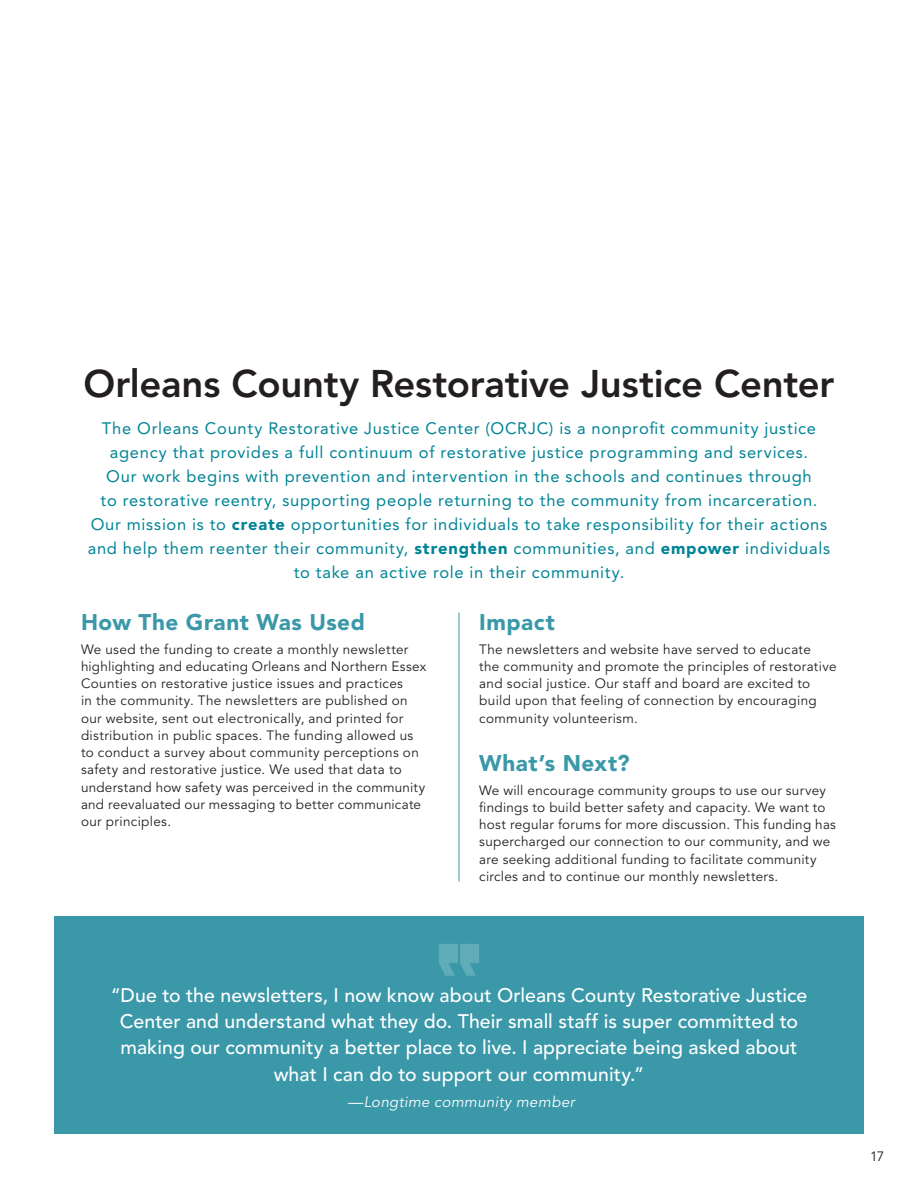
<style>
.page{position:relative;width:918px;height:1188px;background:#fff}
.page>*{position:absolute;margin:0;border:0;box-sizing:border-box;transform-origin:0 0}
.t1{font:800 38.25px "Avenir LT Std";letter-spacing:-.005em;color:#231f20}
.t2{font:900 22.5px "Avenir LT Std";letter-spacing:.02em;color:#3a98a9}
.t3{font:500 19.5px/26.2px "Avenir LT Std";letter-spacing:.005em;color:#fff;text-align:center}
.t4{font:16.5px/24px "Avenir LT Std";letter-spacing:.045em;color:#008496;text-align:center}
.t5{font:italic 15px "Avenir LT Std";letter-spacing:.025em;color:#fff}
.t6{font:13.5px/17.2px "Avenir LT Std";letter-spacing:.025em;color:#231f20}
.s1{font-weight:900}
</style>
<div class="page">
<div style="left:54px;top:917px;width:810px;height:217px;background:#3a98a9"></div>
<svg style="left:439px;top:944px;width:40px;height:32px"></svg>
<hr style="left:459px;top:612px;width:1px;height:270px;background:#3a98a9">
<h1 class="t1" style="left:84px;top:361px;width:752px">Orleans County Restorative Justice Center</h1>
<p class="t4" style="left:88px;top:417px;width:744px">The Orleans County Restorative Justice Center (OCRJC) is a nonprofit community justice agency that provides a full continuum of restorative justice programming and services.<br>Our work begins with prevention and intervention in the schools and continues through<br>to restorative reentry, supporting people returning to the community from incarceration.<br>Our mission is to <span class="s1">create</span> opportunities for individuals to take responsibility for their actions and help them reenter their community, <span class="s1">strengthen</span> communities, and <span class="s1">empower</span> individuals to take an active role in their community.</p>
<h2 class="t2" style="left:81px;top:608px;width:285px">How The Grant Was Used</h2>
<p class="t6" style="left:81px;top:641px;width:347px">We used the funding to create a monthly newsletter highlighting and educating Orleans and Northern Essex Counties on restorative justice issues and practices<br>in the community. The newsletters are published on our website, sent out electronically, and printed for distribution in public spaces. The funding allowed us to conduct a survey about community perceptions on safety and restorative justice. We used that data to understand how safety was perceived in the community and reevaluated our messaging to better communicate our principles.</p>
<h2 class="t2" style="left:479px;top:608px;width:77px">Impact</h2>
<p class="t6" style="left:479px;top:641px;width:359px">The newsletters and website have served to educate<br>the community and promote the principles of restorative and social justice. Our staff and board are excited to build upon that feeling of connection by encouraging community volunteerism.</p>
<h2 class="t2" style="left:479px;top:749px;width:152px">What’s Next?</h2>
<p class="t6" style="left:479px;top:782px;width:358px">We will encourage community groups to use our survey findings to build better safety and capacity. We want to host regular forums for more discussion. This funding has supercharged our connection to our community, and we are seeking additional funding to facilitate community circles and to continue our monthly newsletters.</p>
<p class="t3" style="left:111px;top:983px;width:698px">“Due to the newsletters, I now know about Orleans County Restorative Justice Center and understand what they do. Their small staff is super committed to making our community a better place to live. I appreciate being asked about what I can do to support our community.”</p>
<p class="t5" style="left:348px;top:1093px;width:228px">—Longtime community member</p>
<p class="t6" style="left:870px;top:1148px;width:16px">17</p>
</div>
